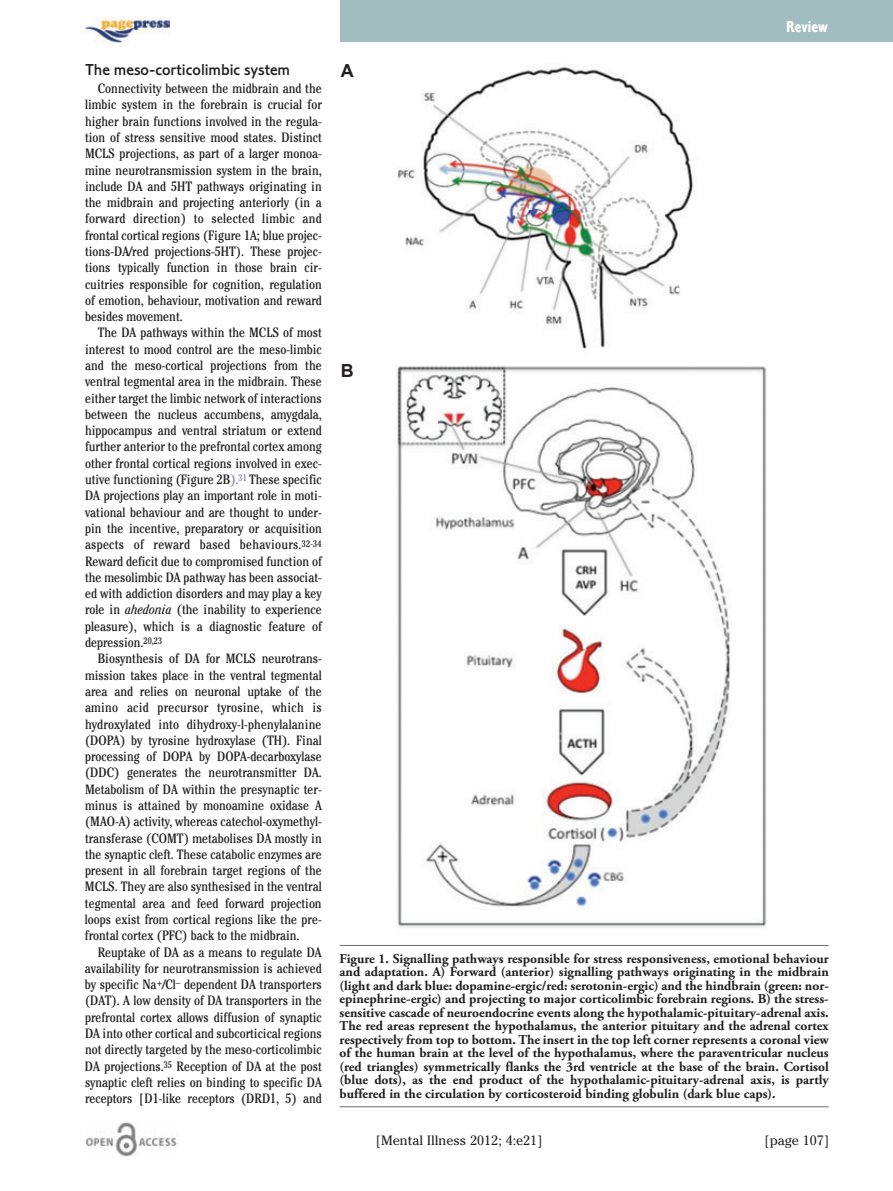
<style>
.page{position:relative;width:893px;height:1191px;background:#fff}
.page>*{position:absolute;margin:0;border:0;box-sizing:border-box;transform-origin:0 0}
.t1{font:700 18px "Arial";color:#231f20}
.t2{font:16.5px "Corinthian Medium Plain";color:#231f20}
.t3{font:16.5px "Corinthian Bold Condensed Plain";color:#fff}
.t4{font:condensed 13.5px/16.4px "Cheltenham";color:#231f20;text-align:justify}
.t5{font:700 13.5px/13.5px "Adobe Garamond Pro";color:#231f20;text-align:justify}
.t6{font:13.5px "Cheltenham";color:#231f20}
.s1{color:#8676a8}
.s2{font-style:italic}
</style>
<div class="page">
<div style="left:340px;top:0;width:553px;height:42px;background:#a2bdbf"></div>
<img style="left:85px;top:17px;width:85px;height:26px">
<img style="left:86px;top:1123px;width:93px;height:34px">
<img style="left:396px;top:64px;width:371px;height:864px">
<hr style="left:340px;top:945px;width:489px;height:1px;background:#6c6d70">
<hr style="left:340px;top:1106px;width:489px;height:1px;background:#6c6d70">
<p class="t2" style="left:85px;top:64px;width:207px">The meso-corticolimbic system</p>
<p class="t4" style="left:85px;top:82px;width:238px;text-indent:13px">Connectivity between the midbrain and the limbic system in the forebrain is crucial for higher brain functions involved in the regula&shy;tion of stress sensitive mood states. Distinct MCLS projections, as part of a larger monoa - mine neurotransmission system in the brain, include DA and 5HT pathways originating in the midbrain and projecting anteriorly (in a forward direction) to selected limbic and frontal cortical regions (Figure 1A; blue projec&shy;tions-DA/red projections-5HT). These projec&shy;tions typically function in those brain cir&shy;cuitries responsible for cognition, regulation of emotion, behaviour, motivation and reward besides movement.</p>
<p class="t4" style="left:85px;top:326px;width:238px;text-indent:13px">The DA pathways within the MCLS of most interest to mood control are the meso-limbic and the meso-cortical projections from the ventral tegmental area in the midbrain. These either target the limbic network of interactions between the nucleus accumbens, amygdala, hippocampus and ventral striatum or extend further anterior to the prefrontal cortex among other frontal cortical regions involved in exec&shy;utive functioning (Figure 2B<span class="s1">).</span><sup>31</sup> These specific DA projections play an important role in moti&shy;vational behaviour and are thought to under&shy;pin the incentive, preparatory or acquisition aspects of reward based behaviours.<sup>32-34<br></sup>Reward deficit due to compromised function of the mesolimbic DA pathway has been associat&shy;ed with addiction disorders and may play a key role in <span class="s2">ahedonia</span> (the inability to experience pleasure), which is a diagnostic feature of depression.<sup>20,23</sup></p>
<p class="t4" style="left:85px;top:652px;width:238px;text-indent:13px">Biosynthesis of DA for MCLS neurotrans&shy;mission takes place in the ventral tegmental area and relies on neuronal uptake of the amino acid precursor tyrosine, which is hydroxylated into dihydroxy-l-phenylalanine (DOPA) by tyrosine hydroxylase (TH). Final processing of DOPA by DOPA-decarboxylase (DDC) generates the neurotransmitter DA.<br>Metabolism of DA within the presynaptic ter&shy;minus is attained by monoamine oxidase A (MAO-A) activity, whereas catechol-oxymethyl&shy;transferase (COMT) metabolises DA mostly in the synaptic cleft. These catabolic enzymes are present in all forebrain target regions of the MCLS. They are also synthesised in the ventral tegmental area and feed forward projection loops exist from cortical regions like the pre&shy;frontal cortex (PFC) back to the midbrain.</p>
<p class="t4" style="left:85px;top:945px;width:238px;text-indent:13px">Reuptake of DA as a means to regulate DA availability for neurotransmission is achieved by specific Na<sup>+</sup>/Cl<sup>–</sup> dependent DA transporters (DAT). A low density of DA transporters in the prefrontal cortex allows diffusion of synaptic DA into other cortical and subcorticical regions not directly targeted by the meso-corticolimbic DA projections.<sup>35</sup> Reception of DA at the post synaptic cleft relies on binding to specific DA receptors [D1-like receptors (DRD1, 5) and</p>
<h1 class="t1" style="left:341px;top:60px;width:14px">A</h1>
<h1 class="t1" style="left:341px;top:361px;width:14px">B</h1>
<p class="t3" style="left:786px;top:21px;width:43px">Review</p>
<p class="t5" style="left:340px;top:953px;width:491px">Figure 1. Signalling pathways responsible for stress responsiveness, emotional behaviour and adaptation. A) Forward (anterior) signalling pathways originating in the midbrain (light and dark blue: dopamine-ergic/red: serotonin-ergic) and the hindbrain (green: nor&shy;epinephrine-ergic) and projecting to major corticolimbic forebrain regions. B) the stress&shy;sensitive cascade of neuroendocrine events along the hypothalamic-pituitary-adrenal axis.<br>The red areas represent the hypothalamus, the anterior pituitary and the adrenal cortex respectively from top to bottom. The insert in the top left corner represents a coronal view of the human brain at the level of the hypothalamus, where the paraventricular nucleus (red triangles) symmetrically flanks the 3rd ventricle at the base of the brain. Cortisol (blue dots), as the end product of the hypothalamic-pituitary-adrenal axis, is partly buffered in the circulation by corticosteroid binding globulin (dark blue caps).</p>
<p class="t6" style="left:376px;top:1132px;width:168px">[Mental Illness 2012; 4:e21]</p>
<p class="t6" style="left:764px;top:1132px;width:66px">[page 107]</p>
</div>
